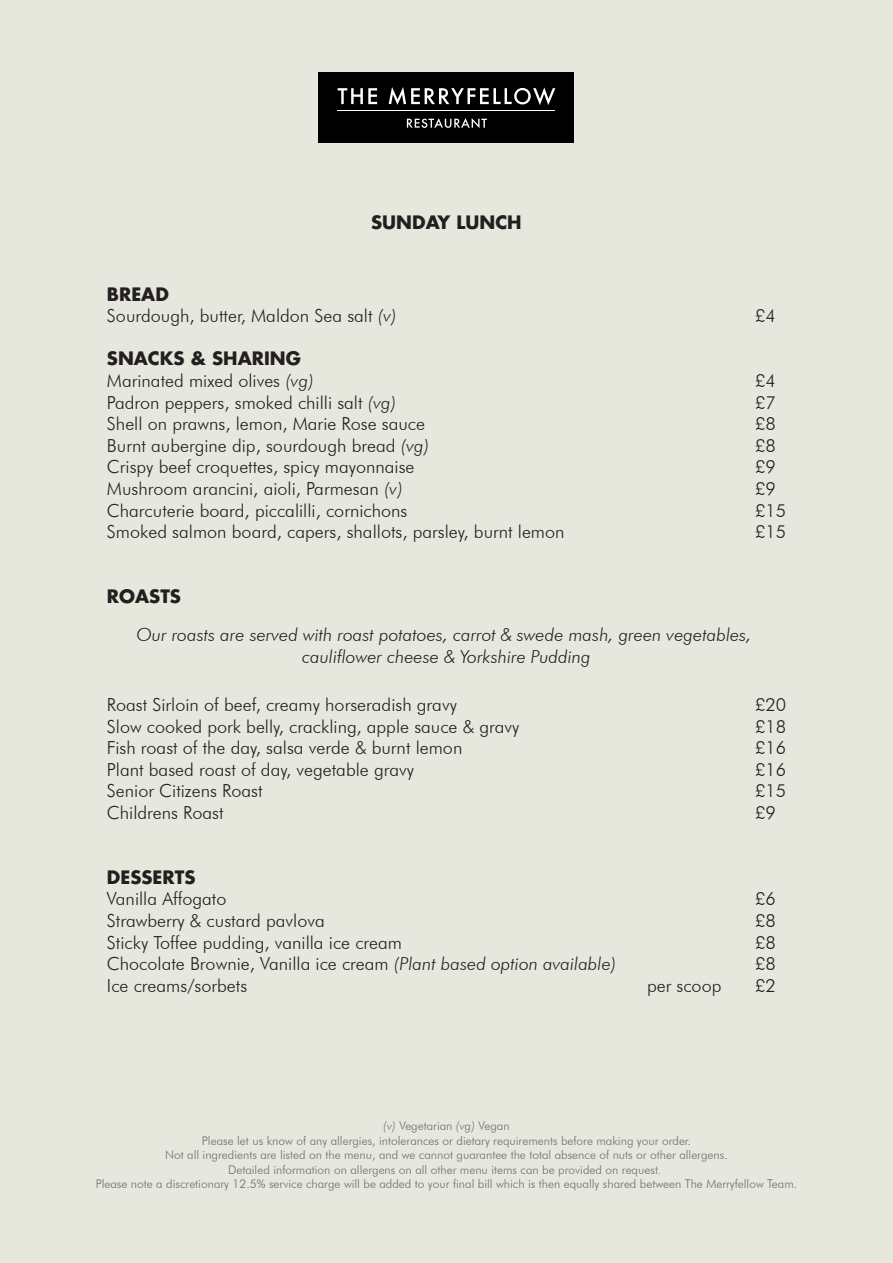
<style>
.page{position:relative;width:893px;height:1263px;background:#e7e8dd}
.page>*{position:absolute;margin:0;border:0;box-sizing:border-box;transform-origin:0 0}
.t1{font:300 18px "Futura BT";color:#231f20}
.t2{font:italic 300 18px/21.6px "Futura BT";color:#231f20;text-align:center}
.t3{font:700 18px "Futura";color:#231f20}
.t4{font:300 12px/14.4px "Futura BT";color:#6c6d70;text-align:center}
.s1{font-style:italic}
</style>
<div class="page">
<div style="left:319px;top:72px;width:255px;height:71px;background:#000001"></div>
<svg style="left:338px;top:88px;width:39px;height:16px"></svg>
<svg style="left:389px;top:87px;width:166px;height:18px"></svg>
<svg style="left:407px;top:118px;width:80px;height:10px"></svg>
<hr style="left:338px;top:110px;width:217px;height:1px;background:#fff">
<p class="t3" style="left:371px;top:210px;width:152px">SUNDAY LUNCH</p>
<p class="t3" style="left:107px;top:282px;width:63px">BREAD</p>
<p class="t1" style="left:107px;top:305px;width:291px">Sourdough, butter, Maldon Sea salt <span class="s1">(v)</span></p>
<p class="t1" style="left:755px;top:305px;width:22px">£4</p>
<p class="t3" style="left:107px;top:347px;width:195px">SNACKS &amp; SHARING</p>
<p class="t1" style="left:107px;top:370px;width:208px">Marinated mixed olives <span class="s1">(vg)</span></p>
<p class="t1" style="left:755px;top:370px;width:22px">£4</p>
<p class="t1" style="left:107px;top:391px;width:291px">Padron peppers, smoked chilli salt <span class="s1">(vg)</span></p>
<p class="t1" style="left:755px;top:391px;width:22px">£7</p>
<p class="t1" style="left:107px;top:413px;width:320px">Shell on prawns, lemon, Marie Rose sauce</p>
<p class="t1" style="left:755px;top:413px;width:22px">£8</p>
<p class="t1" style="left:107px;top:434px;width:324px">Burnt aubergine dip, sourdough bread <span class="s1">(vg)</span></p>
<p class="t1" style="left:755px;top:434px;width:22px">£8</p>
<p class="t1" style="left:107px;top:456px;width:309px">Crispy beef croquettes, spicy mayonnaise</p>
<p class="t1" style="left:755px;top:456px;width:22px">£9</p>
<p class="t1" style="left:107px;top:478px;width:298px">Mushroom arancini, aioli, Parmesan <span class="s1">(v)</span></p>
<p class="t1" style="left:755px;top:478px;width:22px">£9</p>
<p class="t1" style="left:107px;top:499px;width:302px">Charcuterie board, piccalilli, cornichons</p>
<p class="t1" style="left:755px;top:499px;width:33px">£15</p>
<p class="t1" style="left:107px;top:521px;width:459px">Smoked salmon board, capers, shallots, parsley, burnt lemon</p>
<p class="t1" style="left:755px;top:521px;width:33px">£15</p>
<p class="t3" style="left:107px;top:584px;width:76px">ROASTS</p>
<p class="t2" style="left:136px;top:624px;width:616px">Our roasts are served with roast potatoes, carrot &amp; swede mash, green vegetables, cauliflower cheese &amp; Yorkshire Pudding</p>
<p class="t1" style="left:107px;top:694px;width:351px">Roast Sirloin of beef, creamy horseradish gravy</p>
<p class="t1" style="left:755px;top:694px;width:33px">£20</p>
<p class="t1" style="left:107px;top:715px;width:414px">Slow cooked pork belly, crackling, apple sauce &amp; gravy</p>
<p class="t1" style="left:755px;top:715px;width:33px">£18</p>
<p class="t1" style="left:107px;top:737px;width:357px">Fish roast of the day, salsa verde &amp; burnt lemon</p>
<p class="t1" style="left:755px;top:737px;width:33px">£16</p>
<p class="t1" style="left:107px;top:758px;width:309px">Plant based roast of day, vegetable gravy</p>
<p class="t1" style="left:755px;top:758px;width:33px">£16</p>
<p class="t1" style="left:107px;top:780px;width:157px">Senior Citizens Roast</p>
<p class="t1" style="left:755px;top:780px;width:33px">£15</p>
<p class="t1" style="left:107px;top:802px;width:118px">Childrens Roast</p>
<p class="t1" style="left:755px;top:802px;width:22px">£9</p>
<p class="t3" style="left:107px;top:865px;width:90px">DESSERTS</p>
<p class="t1" style="left:107px;top:888px;width:121px">Vanilla Affogato</p>
<p class="t1" style="left:755px;top:888px;width:22px">£6</p>
<p class="t1" style="left:107px;top:910px;width:219px">Strawberry &amp; custard pavlova</p>
<p class="t1" style="left:755px;top:910px;width:22px">£8</p>
<p class="t1" style="left:107px;top:931px;width:297px">Sticky Toffee pudding, vanilla ice cream</p>
<p class="t1" style="left:755px;top:931px;width:22px">£8</p>
<p class="t1" style="left:107px;top:953px;width:511px">Chocolate Brownie, Vanilla ice cream <span class="s1">(Plant based option available)</span></p>
<p class="t1" style="left:755px;top:953px;width:22px">£8</p>
<p class="t1" style="left:107px;top:974px;width:142px">Ice creams/sorbets</p>
<p class="t1" style="left:647px;top:974px;width:76px">per scoop</p>
<p class="t1" style="left:755px;top:974px;width:22px">£2</p>
<p class="t4" style="left:96px;top:1119px;width:703px"><span class="s1">(v)</span> Vegetarian <span class="s1">(vg)</span> Vegan<br>Please let us know of any allergies, intolerances or dietary requirements before making your order.<br>Not all ingredients are listed on the menu, and we cannot guarantee the total absence of nuts or other allergens.<br>Detailed information on allergens on all other menu items can be provided on request.<br>Please note a discretionary 12.5% service charge will be added to your final bill which is then equally shared between The Merryfellow Team.</p>
</div>
